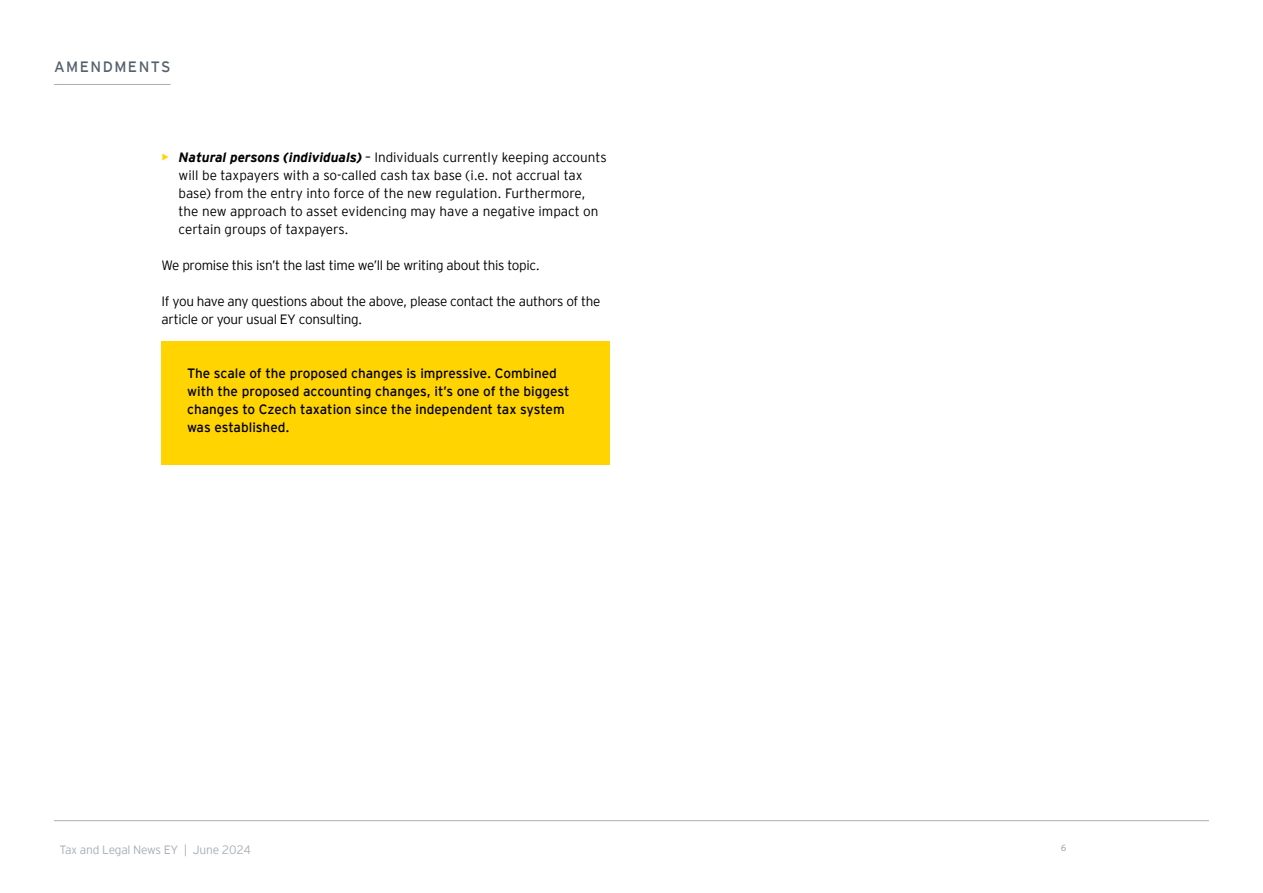
<style>
.page{position:relative;width:1263px;height:893px;background:#fff}
.page>*{position:absolute;margin:0;border:0;box-sizing:border-box;transform-origin:0 0}
.t1{font:15px "EY Interstate";letter-spacing:.1em;color:#54606b}
.t2{font:300 13.5px/18px "EY Interstate";letter-spacing:-.015em;color:#000}
.t3{font:13.5px/18px "EY Interstate";color:#000}
.t4{font:300 12px "EY Interstate";letter-spacing:-.02em;color:#a7afb5}
.t5{font:9px "EY Interstate";color:#a7afb5}
.s1{font-weight:700;font-style:italic;color:#ffd400}
.s2{font-weight:700;font-style:italic}
</style>
<div class="page">
<hr style="left:54px;top:820px;width:1155px;height:1px;background:#a7afb5">
<div style="left:162px;top:341px;width:448px;height:124px;background:#ffd400"></div>
<hr style="left:54px;top:84px;width:117px;height:1px;background:#a7afb5">
<p class="t1" style="left:54px;top:56px;width:118px">AMENDMENTS</p>
<p class="t2" style="left:179px;top:147px;width:430px;text-indent:-17px"><span class="s1">•</span> <span class="s2">Natural persons (individuals)</span> – Individuals currently keeping accounts will be taxpayers with a so-called cash tax base (i.e. not accrual tax base) from the entry into force of the new regulation. Furthermore, the new approach to asset evidencing may have a negative impact on certain groups of taxpayers.</p>
<p class="t2" style="left:162px;top:255px;width:380px">We promise this isn’t the last time we’ll be writing about this topic.</p>
<p class="t2" style="left:162px;top:291px;width:440px">If you have any questions about the above, please contact the authors of the article or your usual EY consulting.</p>
<p class="t3" style="left:187px;top:363px;width:384px">The scale of the proposed changes is impressive. Combined with the proposed accounting changes, it’s one of the biggest changes to Czech taxation since the independent tax system was established.</p>
<p class="t4" style="left:60px;top:841px;width:193px">Tax and Legal News EY | June 2024</p>
<p class="t5" style="left:1061px;top:842px;width:7px">6</p>
</div>
